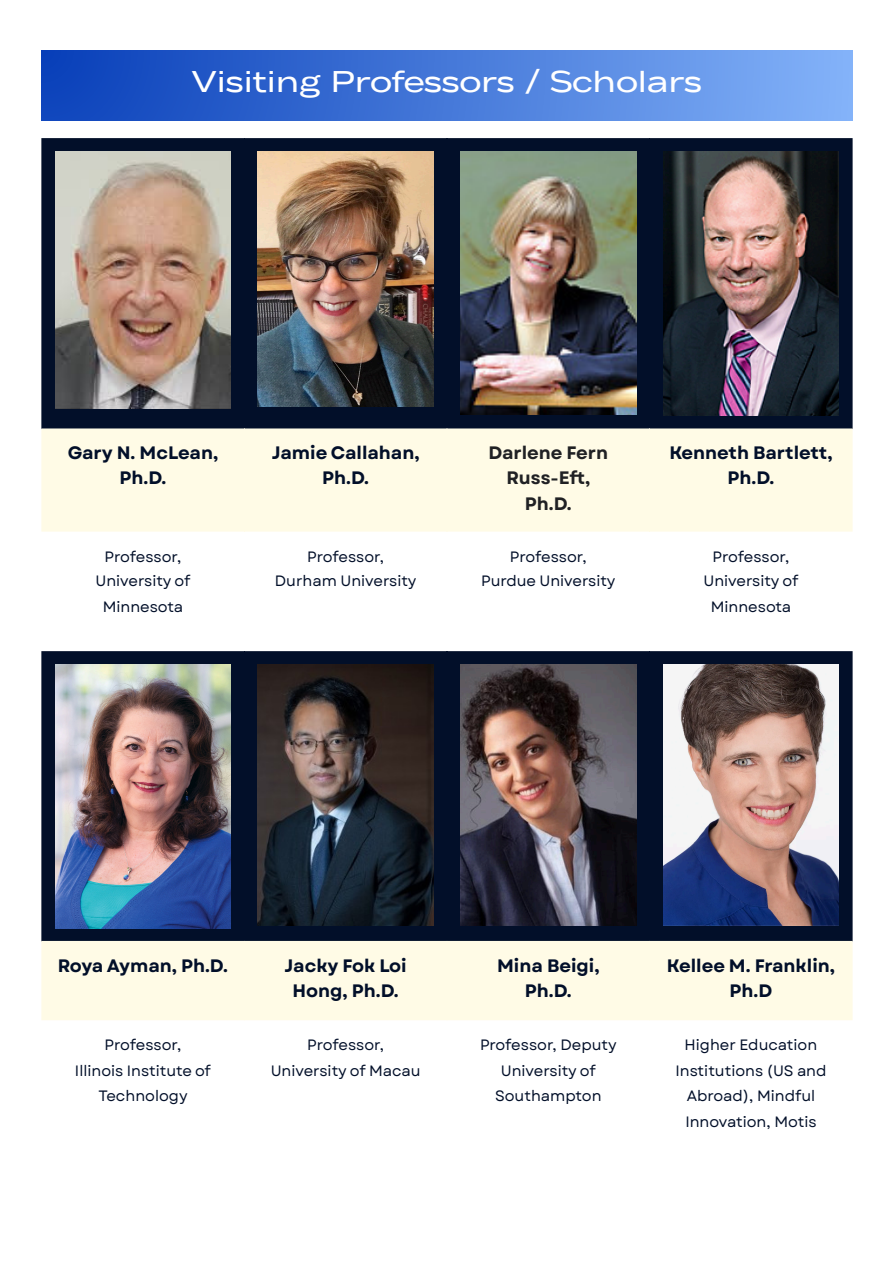
<style>
.page{position:relative;width:894px;height:1263px;background:#fff}
.page>*{position:absolute;margin:0;border:0;box-sizing:border-box;transform-origin:0 0}
.t1{font:30px "Body Text Large";color:#fff}
.t2{font:700 18px/24.8px "Garet";color:#020f29;text-align:center}
.t3{font:700 18px/25.3px "Garet";color:#202124;text-align:center}
.t4{font:15px/25.3px "Garet";color:#020f29;text-align:center}
</style>
<div class="page">
<div style="left:42px;top:51px;width:810px;height:69px;background:linear-gradient(to right,#083fb9,#83b2f9)"></div>
<div style="left:42px;top:138px;width:810px;height:290px;background:#020f29"></div>
<div style="left:42px;top:428px;width:810px;height:104px;background:#fffbe6"></div>
<img style="left:55px;top:152px;width:176px;height:256px">
<img style="left:258px;top:152px;width:175px;height:254px">
<img style="left:460px;top:152px;width:176px;height:262px">
<img style="left:663px;top:152px;width:175px;height:263px">
<div style="left:42px;top:651px;width:810px;height:290px;background:#020f29"></div>
<div style="left:42px;top:941px;width:810px;height:79px;background:#fffbe6"></div>
<img style="left:55px;top:665px;width:176px;height:263px">
<img style="left:258px;top:665px;width:175px;height:261px">
<img style="left:460px;top:665px;width:176px;height:261px">
<img style="left:663px;top:665px;width:175px;height:261px">
<p class="t1" style="left:192px;top:64px;width:511px">Visiting Professors / Scholars</p>
<p class="t2" style="left:68px;top:441px;width:152px">Gary N. McLean,<br>Ph.D.</p>
<p class="t2" style="left:272px;top:441px;width:149px">Jamie Callahan,<br>Ph.D.</p>
<p class="t3" style="left:488px;top:440px;width:121px">Darlene Fern<br>Russ-Eft,<br>Ph.D.</p>
<p class="t2" style="left:669px;top:441px;width:165px">Kenneth Bartlett,<br>Ph.D.</p>
<p class="t4" style="left:95px;top:544px;width:96px">Professor,<br>University of<br>Minnesota</p>
<p class="t4" style="left:275px;top:544px;width:143px;line-height:24.8px">Professor,<br>Durham University</p>
<p class="t4" style="left:481px;top:544px;width:136px;line-height:24.8px">Professor,<br>Purdue University</p>
<p class="t4" style="left:703px;top:544px;width:96px">Professor,<br>University of<br>Minnesota</p>
<p class="t2" style="left:58px;top:953px;width:172px">Roya Ayman, Ph.D.</p>
<p class="t2" style="left:284px;top:952px;width:124px;line-height:25.8px">Jacky Fok Loi<br>Hong, Ph.D.</p>
<p class="t2" style="left:497px;top:952px;width:104px;line-height:25.8px">Mina Beigi,<br>Ph.D.</p>
<p class="t2" style="left:666px;top:952px;width:169px;line-height:25.8px">Kellee M. Franklin,<br>Ph.D</p>
<p class="t4" style="left:75px;top:1032px;width:137px">Professor,<br>Illinois Institute of<br>Technology</p>
<p class="t4" style="left:270px;top:1032px;width:151px;line-height:25.8px">Professor,<br>University of Macau</p>
<p class="t4" style="left:480px;top:1032px;width:138px">Professor, Deputy<br>University of<br>Southampton</p>
<p class="t4" style="left:675px;top:1032px;width:153px">Higher Education<br>Institutions (US and<br>Abroad), Mindful<br>Innovation, Motis</p>
</div>
